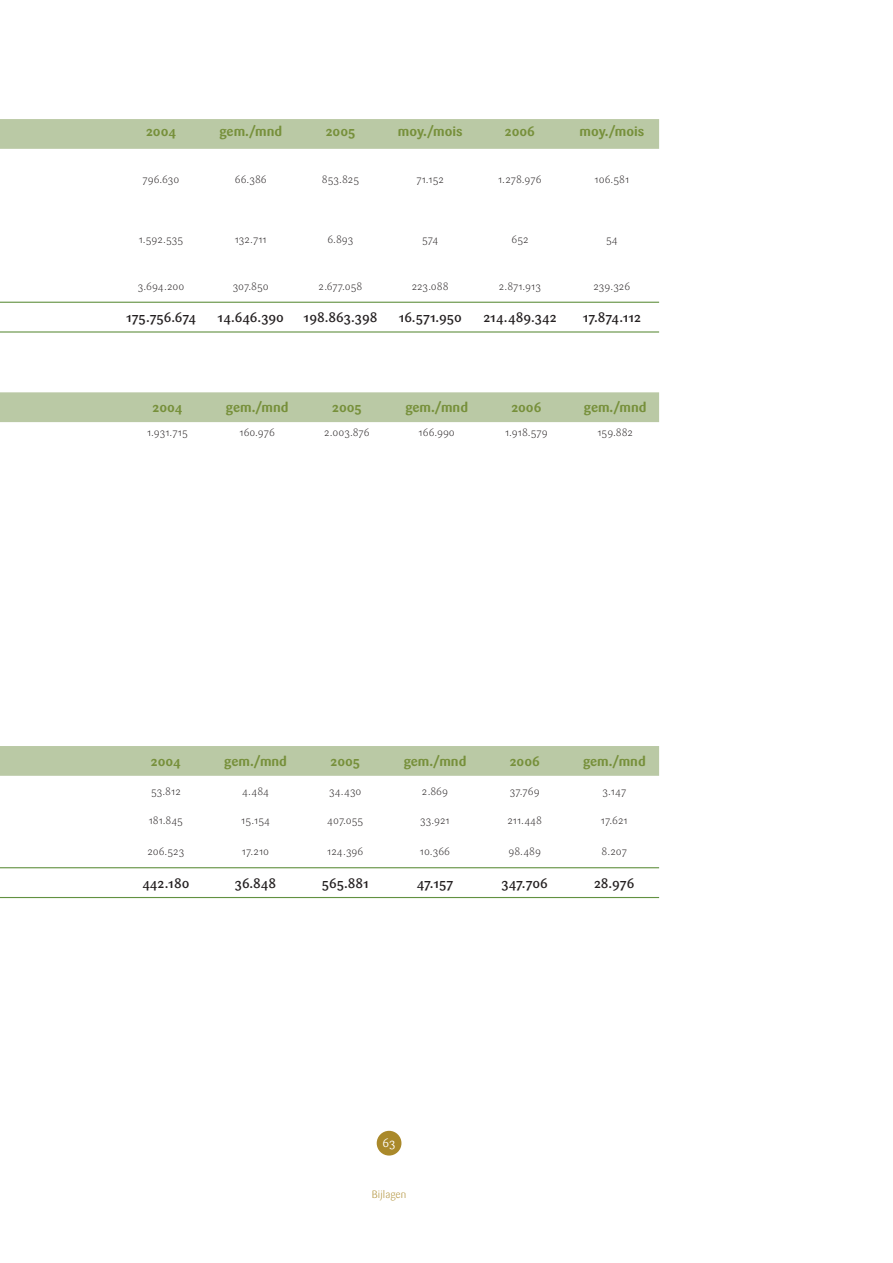
<style>
.page{position:relative;width:893px;height:1263px;background:#fff}
.page>*{position:absolute;margin:0;border:0;box-sizing:border-box;transform-origin:0 0}
.t1{font:700 13.5px "Sari";color:#77903b}
.t2{font:500 13.5px "Sari";color:#231f20}
.t3{font:12px "Sari";color:#fff}
.t4{font:300 10.5px "Sari";color:#231f20}
.t5{font:300 10.5px "Sari";color:#aa892a}
</style>
<div class="page">
<div style="left:377px;top:1131px;width:24px;height:24px;background:#aa892a;border-radius:50%"></div>
<div style="left:0;top:119px;width:659px;height:30px;background:#bac9a5"></div>
<hr style="left:0;top:302px;width:659px;height:1px;background:#629141">
<hr style="left:0;top:331px;width:659px;height:2px;background:#629141">
<div style="left:0;top:392px;width:659px;height:30px;background:#bac9a5"></div>
<div style="left:0;top:746px;width:659px;height:30px;background:#bac9a5"></div>
<hr style="left:0;top:867px;width:659px;height:1px;background:#629141">
<hr style="left:0;top:897px;width:659px;height:1px;background:#629141">
<p class="t1" style="left:146px;top:123px;width:31px">2004</p>
<p class="t1" style="left:219px;top:123px;width:64px">gem./mnd</p>
<p class="t1" style="left:326px;top:123px;width:31px">2005</p>
<p class="t1" style="left:398px;top:123px;width:66px">moy./mois</p>
<p class="t1" style="left:505px;top:123px;width:32px">2006</p>
<p class="t1" style="left:580px;top:123px;width:66px">moy./mois</p>
<p class="t4" style="left:143px;top:173px;width:38px">796.630</p>
<p class="t4" style="left:235px;top:173px;width:34px">66.386</p>
<p class="t4" style="left:322px;top:173px;width:39px">853.825</p>
<p class="t4" style="left:416px;top:173px;width:29px">71.152</p>
<p class="t4" style="left:498px;top:173px;width:45px">1.278.976</p>
<p class="t4" style="left:595px;top:173px;width:36px">106.581</p>
<p class="t4" style="left:139px;top:233px;width:46px">1.592.535</p>
<p class="t4" style="left:235px;top:233px;width:34px">132.711</p>
<p class="t4" style="left:328px;top:233px;width:27px">6.893</p>
<p class="t4" style="left:422px;top:233px;width:18px">574</p>
<p class="t4" style="left:511px;top:233px;width:19px">652</p>
<p class="t4" style="left:606px;top:233px;width:13px">54</p>
<p class="t4" style="left:138px;top:280px;width:48px">3.694.200</p>
<p class="t4" style="left:233px;top:280px;width:38px">307.850</p>
<p class="t4" style="left:319px;top:280px;width:45px">2.677.058</p>
<p class="t4" style="left:412px;top:280px;width:38px">223.088</p>
<p class="t4" style="left:499px;top:280px;width:44px">2.871.913</p>
<p class="t4" style="left:594px;top:280px;width:38px">239.326</p>
<p class="t2" style="left:126px;top:309px;width:71px">175.756.674</p>
<p class="t2" style="left:218px;top:309px;width:68px">14.646.390</p>
<p class="t2" style="left:304px;top:309px;width:75px">198.863.398</p>
<p class="t2" style="left:399px;top:309px;width:65px">16.571.950</p>
<p class="t2" style="left:483px;top:309px;width:75px">214.489.342</p>
<p class="t2" style="left:583px;top:309px;width:60px">17.874.112</p>
<p class="t1" style="left:153px;top:399px;width:31px">2004</p>
<p class="t1" style="left:226px;top:399px;width:64px">gem./mnd</p>
<p class="t1" style="left:332px;top:399px;width:31px">2005</p>
<p class="t1" style="left:405px;top:399px;width:64px">gem./mnd</p>
<p class="t1" style="left:511px;top:399px;width:32px">2006</p>
<p class="t1" style="left:584px;top:399px;width:64px">gem./mnd</p>
<p class="t4" style="left:147px;top:426px;width:42px">1.931.715</p>
<p class="t4" style="left:239px;top:426px;width:37px">160.976</p>
<p class="t4" style="left:324px;top:426px;width:47px">2.003.876</p>
<p class="t4" style="left:418px;top:426px;width:38px">166.990</p>
<p class="t4" style="left:505px;top:426px;width:44px">1.918.579</p>
<p class="t4" style="left:597px;top:426px;width:37px">159.882</p>
<p class="t1" style="left:151px;top:753px;width:31px">2004</p>
<p class="t1" style="left:224px;top:753px;width:64px">gem./mnd</p>
<p class="t1" style="left:331px;top:753px;width:31px">2005</p>
<p class="t1" style="left:404px;top:753px;width:64px">gem./mnd</p>
<p class="t1" style="left:510px;top:753px;width:32px">2006</p>
<p class="t1" style="left:583px;top:753px;width:64px">gem./mnd</p>
<p class="t4" style="left:151px;top:785px;width:31px">53.812</p>
<p class="t4" style="left:242px;top:785px;width:29px">4.484</p>
<p class="t4" style="left:329px;top:785px;width:34px">34.430</p>
<p class="t4" style="left:422px;top:785px;width:28px">2.869</p>
<p class="t4" style="left:510px;top:785px;width:31px">37.769</p>
<p class="t4" style="left:602px;top:785px;width:25px">3.147</p>
<p class="t4" style="left:149px;top:815px;width:36px">181.845</p>
<p class="t4" style="left:241px;top:815px;width:30px">15.154</p>
<p class="t4" style="left:327px;top:815px;width:38px">407.055</p>
<p class="t4" style="left:420px;top:815px;width:31px">33.921</p>
<p class="t4" style="left:507px;top:815px;width:36px">211.448</p>
<p class="t4" style="left:601px;top:815px;width:28px">17.621</p>
<p class="t4" style="left:147px;top:846px;width:38px">206.523</p>
<p class="t4" style="left:242px;top:846px;width:29px">17.210</p>
<p class="t4" style="left:327px;top:846px;width:38px">124.396</p>
<p class="t4" style="left:420px;top:846px;width:32px">10.366</p>
<p class="t4" style="left:508px;top:846px;width:34px">98.489</p>
<p class="t4" style="left:602px;top:846px;width:27px">8.207</p>
<p class="t2" style="left:142px;top:875px;width:49px">442.180</p>
<p class="t2" style="left:235px;top:875px;width:43px">36.848</p>
<p class="t2" style="left:322px;top:875px;width:48px">565.881</p>
<p class="t2" style="left:417px;top:875px;width:38px">47.157</p>
<p class="t2" style="left:502px;top:875px;width:48px">347.706</p>
<p class="t2" style="left:594px;top:875px;width:42px">28.976</p>
<p class="t3" style="left:383px;top:1135px;width:7px">63</p>
<p class="t5" style="left:372px;top:1188px;width:36px">Bijlagen</p>
</div>
